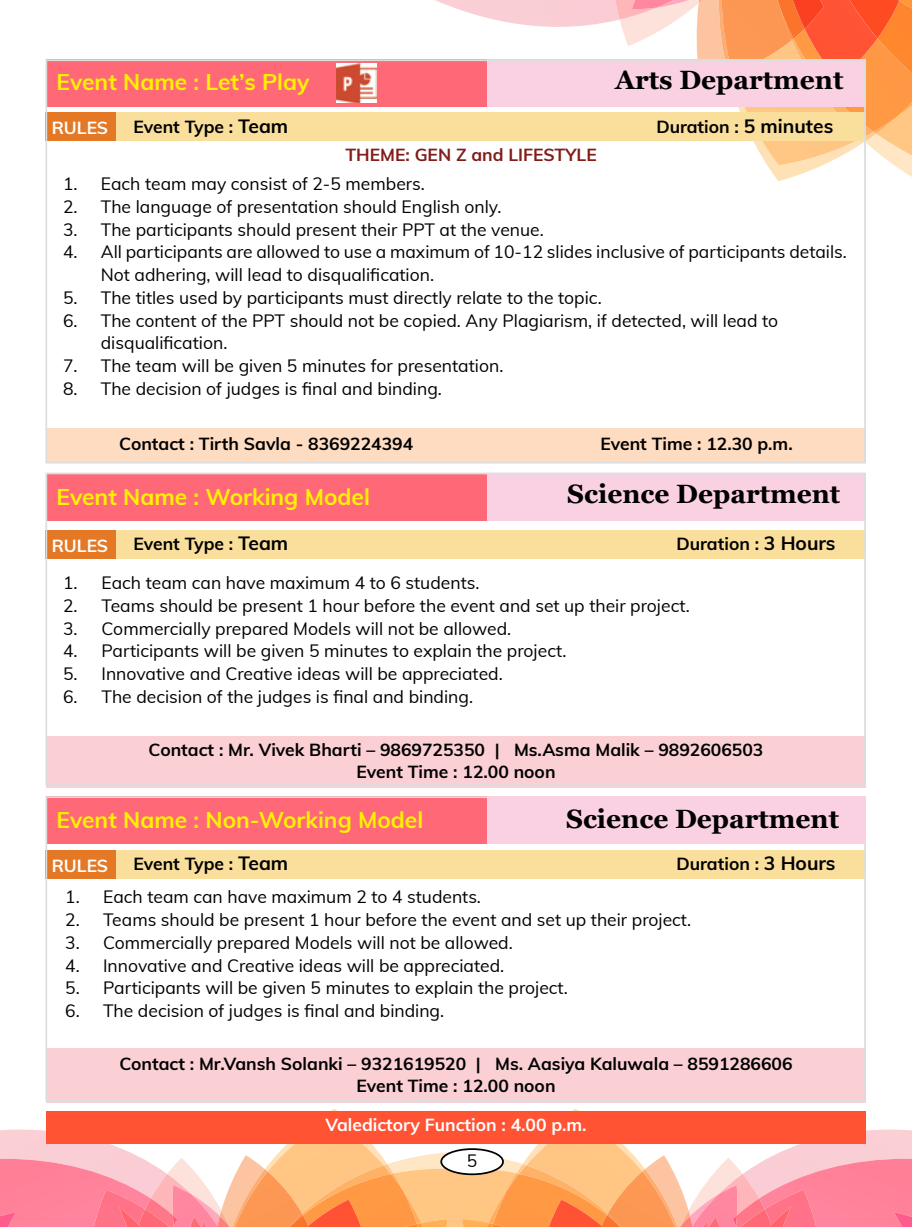
<style>
.page{position:relative;width:912px;height:1227px;background:#fff}
.page>*{position:absolute;margin:0;border:0;box-sizing:border-box;transform-origin:0 0}
.t1{font:700 26.25px "Georgia Pro";color:#000}
.t2{font:700 22.75px "Mulish";color:#fff200}
.t3{font:17.5px/22.8px "Mulish";color:#000}
.t4{font:700 17.5px/22.8px "Mulish";color:#000;text-align:center}
.t5{font:700 17.5px "Mulish";color:#fff}
.t6{font:700 17.5px "Mulish";color:#821d19}
.s1{font-size:19.25px}
</style>
<div class="page">
<svg style="left:0;top:1108px;width:912px;height:119px"></svg>
<svg style="left:435px;top:0;width:477px;height:181px"></svg>
<img style="left:849px;top:0;width:50px;height:38px">
<div style="left:46px;top:796px;width:819px;height:48px;background:#ff6977"></div>
<div style="left:46px;top:472px;width:819px;height:48px;background:#ff6977"></div>
<div style="left:487px;top:472px;width:378px;height:48px;background:#fad1e3"></div>
<div style="left:46px;top:59px;width:819px;height:48px;background:#ff6977"></div>
<div style="left:487px;top:59px;width:378px;height:48px;background:#fad1e3"></div>
<div style="left:46px;top:428px;width:819px;height:34px;background:#fedcc2"></div>
<div style="left:46px;top:1111px;width:819px;height:33px;background:#ff5334"></div>
<div style="left:45px;top:112px;width:819px;height:29px;background:#f9de9c"></div>
<div style="left:46px;top:530px;width:819px;height:28px;background:#f9de9c"></div>
<div style="left:46px;top:850px;width:819px;height:28px;background:#f9de9c"></div>
<div style="left:46px;top:737px;width:819px;height:50px;background:#fbd0d5"></div>
<div style="left:46px;top:1048px;width:819px;height:54px;background:#fbd0d5"></div>
<img style="left:336px;top:64px;width:41px;height:39px">
<div style="left:45px;top:112px;width:71px;height:29px;background:#e57825"></div>
<div style="left:45px;top:530px;width:71px;height:29px;background:#e57825"></div>
<div style="left:45px;top:849px;width:71px;height:29px;background:#e57825"></div>
<div style="left:45px;top:59px;width:821px;height:404px;border:2px solid #dcddde"></div>
<div style="left:45px;top:472px;width:821px;height:314px;border:2px solid #dcddde"></div>
<div style="left:45px;top:796px;width:821px;height:305px;border:2px solid #dcddde"></div>
<div style="left:487px;top:796px;width:378px;height:48px;background:#fad1e3"></div>
<div style="left:441px;top:1149px;width:62px;height:25px;background:#fff;border-radius:50%"></div>
<div style="left:440px;top:1148px;width:64px;height:27px;border:2px solid #000;border-radius:50%"></div>
<h2 class="t2" style="left:56px;top:65px;width:255px">Event Name : Let’s Play</h2>
<p class="t5" style="left:52px;top:115px;width:58px">RULES</p>
<p class="t4" style="left:133px;top:114px;width:156px">Event Type : <span class="s1">Team</span></p>
<p class="t6" style="left:345px;top:142px;width:253px">THEME: GEN Z and LIFESTYLE</p>
<h1 class="t1" style="left:615px;top:65px;width:230px">Arts Department</h1>
<p class="t4" style="left:656px;top:114px;width:179px">Duration : <span class="s1">5 minutes</span></p>
<p class="t3" style="left:63px;top:171px;width:363px">1. Each team may consist of 2-5 members.</p>
<p class="t3" style="left:63px;top:194px;width:440px">2. The language of presentation should English only.</p>
<p class="t3" style="left:63px;top:217px;width:482px">3. The participants should present their PPT at the venue.</p>
<p class="t3" style="left:101px;top:240px;width:747px;text-indent:-38px">4. All participants are allowed to use a maximum of 10-12 slides inclusive of participants details.<br>Not adhering, will lead to disqualification.</p>
<p class="t3" style="left:63px;top:285px;width:540px">5. The titles used by participants must directly relate to the topic.</p>
<p class="t3" style="left:101px;top:308px;width:679px;text-indent:-38px">6. The content of the PPT should not be copied. Any Plagiarism, if detected, will lead to disqualification.</p>
<p class="t3" style="left:63px;top:353px;width:442px">7. The team will be given 5 minutes for presentation.</p>
<p class="t3" style="left:63px;top:376px;width:380px">8. The decision of judges is final and binding.</p>
<p class="t4" style="left:119px;top:431px;width:295px">Contact : Tirth Savla - 8369224394</p>
<p class="t4" style="left:600px;top:431px;width:194px">Event Time : 12.30 p.m.</p>
<h2 class="t2" style="left:56px;top:480px;width:315px">Event Name : Working Model</h2>
<h1 class="t1" style="left:567px;top:478px;width:275px">Science Department</h1>
<p class="t5" style="left:52px;top:533px;width:58px">RULES</p>
<p class="t4" style="left:133px;top:532px;width:156px">Event Type : <span class="s1">Team</span></p>
<p class="t4" style="left:676px;top:532px;width:161px">Duration : <span class="s1">3 Hours</span></p>
<p class="t3" style="left:63px;top:571px;width:418px">1. Each team can have maximum 4 to 6 students.</p>
<p class="t3" style="left:63px;top:593px;width:628px">2. Teams should be present 1 hour before the event and set up their project.</p>
<p class="t3" style="left:63px;top:616px;width:450px">3. Commercially prepared Models will not be allowed.</p>
<p class="t3" style="left:63px;top:639px;width:505px">4. Participants will be given 5 minutes to explain the project.</p>
<p class="t3" style="left:63px;top:662px;width:441px">5. Innovative and Creative ideas will be appreciated.</p>
<p class="t3" style="left:63px;top:684px;width:412px">6. The decision of the judges is final and binding.</p>
<p class="t4" style="left:149px;top:737px;width:616px">Contact : Mr. Vivek Bharti – 9869725350 | Ms.Asma Malik – 9892606503<br>Event Time : 12.00 noon</p>
<h2 class="t2" style="left:56px;top:803px;width:368px">Event Name : Non-Working Model</h2>
<h1 class="t1" style="left:566px;top:804px;width:275px">Science Department</h1>
<p class="t5" style="left:52px;top:852px;width:58px">RULES</p>
<p class="t4" style="left:133px;top:852px;width:156px">Event Type : <span class="s1">Team</span></p>
<p class="t4" style="left:676px;top:852px;width:161px">Duration : <span class="s1">3 Hours</span></p>
<p class="t3" style="left:65px;top:885px;width:417px">1. Each team can have maximum 2 to 4 students.</p>
<p class="t3" style="left:65px;top:907px;width:627px">2. Teams should be present 1 hour before the event and set up their project.</p>
<p class="t3" style="left:65px;top:930px;width:449px">3. Commercially prepared Models will not be allowed.</p>
<p class="t3" style="left:65px;top:953px;width:440px">4. Innovative and Creative ideas will be appreciated.</p>
<p class="t3" style="left:65px;top:976px;width:504px">5. Participants will be given 5 minutes to explain the project.</p>
<p class="t3" style="left:65px;top:998px;width:380px">6. The decision of judges is final and binding.</p>
<p class="t4" style="left:119px;top:1051px;width:675px">Contact : Mr.Vansh Solanki – 9321619520 | Ms. Aasiya Kaluwala – 8591286606<br>Event Time : 12.00 noon</p>
<p class="t5" style="left:325px;top:1112px;width:263px">Valedictory Function : 4.00 p.m.</p>
<p class="t3" style="left:467px;top:1148px;width:12px">5</p>
</div>
